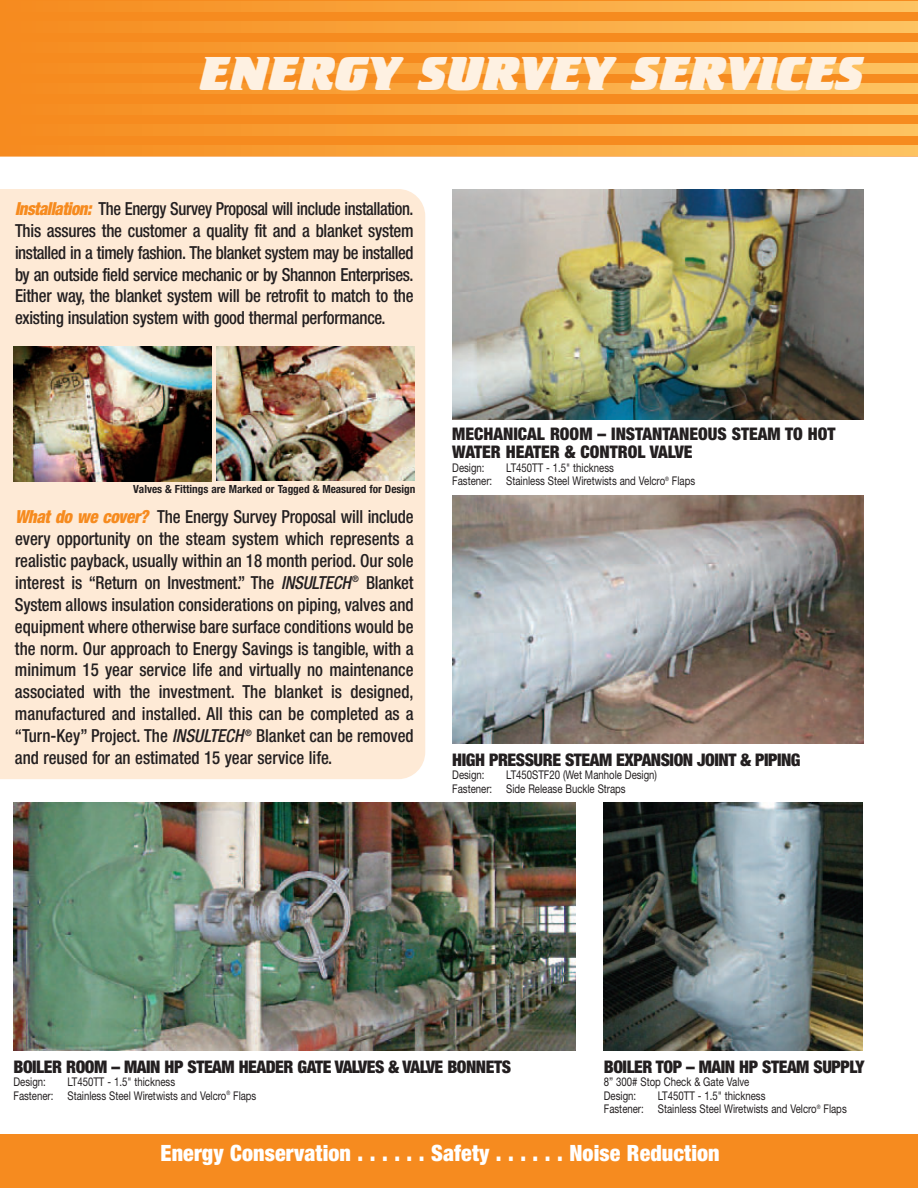
<style>
.page{position:relative;width:918px;height:1188px;background:#f68b1f}
.page>*{position:absolute;margin:0;border:0;box-sizing:border-box;transform-origin:0 0}
.t1{font:italic 800 45px "AT Crillee";letter-spacing:-.015em;color:#fef1e2;scale:1.08 1}
.t2{font:900 condensed 22.5px "Helvetica Neue LT Std";letter-spacing:.005em;color:#fff}
.t3{font:500 condensed 18px/21.9px "Helvetica Neue LT Std";letter-spacing:-.005em;color:#231f20;text-align:justify;scale:.94 1}
.t4{font:500 condensed 18px/21.9px "Helvetica Neue LT Std";letter-spacing:-.005em;color:#231f20;text-align:justify;scale:.92 1}
.t5{font:900 condensed 17.4px "Helvetica Neue LT Std";letter-spacing:-.025em;color:#231f20}
.t6{font:900 condensed 17.4px/18px "Helvetica Neue LT Std";color:#231f20}
.t7{font:12px/13.5px "Helvetica Neue LT Std";color:#231f20;scale:.8 1}
.t8{font:700 condensed 11.25px "Helvetica Neue LT Std";color:#231f20}
.s1{font-weight:900;font-style:italic;color:#f68b1f}
.s2{font-style:italic}
</style>
<div class="page">
<svg style="left:190px;top:1px;width:728px;height:11px;background:#faac45"></svg>
<svg style="left:190px;top:22px;width:728px;height:10px;background:#faac45"></svg>
<svg style="left:190px;top:42px;width:728px;height:11px;background:#faac45"></svg>
<svg style="left:190px;top:63px;width:728px;height:10px;background:#faac45"></svg>
<svg style="left:190px;top:84px;width:728px;height:10px;background:#faac45"></svg>
<svg style="left:190px;top:104px;width:728px;height:11px;background:#faac45"></svg>
<svg style="left:190px;top:125px;width:728px;height:10px;background:#faac45"></svg>
<svg style="left:190px;top:145px;width:728px;height:11px;background:#faac45"></svg>
<div style="left:0;top:157px;width:918px;height:221px;background:#fff"></div>
<div style="left:0;top:378px;width:918px;height:756px;background:#fff"></div>
<img style="left:604px;top:803px;width:259px;height:248px">
<div style="left:0;top:189px;width:425px;height:590px;background:#feead6"></div>
<img style="left:216px;top:347px;width:199px;height:134px">
<img style="left:14px;top:347px;width:198px;height:134px">
<img style="left:452px;top:496px;width:412px;height:248px">
<img style="left:452px;top:189px;width:412px;height:231px">
<img style="left:14px;top:803px;width:562px;height:248px">
<h1 class="t1" style="left:199px;top:57px;width:617px">ENERGY SURVEY SERVICES</h1>
<p class="t4" style="left:15px;top:199px;width:435px"><span class="s1">Installation:</span> The Energy Survey Proposal will include installation.<br>This assures the customer a quality fit and a blanket system installed in a timely fashion. The blanket system may be installed by an outside field service mechanic or by Shannon Enterprises.<br>Either way, the blanket system will be retrofit to match to the existing insulation system with good thermal performance.</p>
<p class="t8" style="left:133px;top:485px;width:284px">Valves &amp; Fittings are Marked or Tagged &amp; Measured for Design</p>
<p class="t3" style="left:15px;top:507px;width:426px"><span class="s1">What do we cover?</span> The Energy Survey Proposal will include every opportunity on the steam system which represents a realistic payback, usually within an 18 month period. Our sole interest is “Return on Investment.” The <span class="s2">INSULTECH</span> <sup>®</sup> Blanket System allows insulation considerations on piping, valves and equipment where otherwise bare surface conditions would be the norm. Our approach to Energy Savings is tangible, with a minimum 15 year service life and virtually no maintenance associated with the investment. The blanket is designed, manufactured and installed. All this can be completed as a “Turn-Key” Project. The <span class="s2">INSULTECH</span> <sup>®</sup> Blanket can be removed and reused for an estimated 15 year service life.</p>
<p class="t6" style="left:452px;top:427px;width:385px">MECHANICAL ROOM – INSTANTANEOUS STEAM TO HOT<br>WATER HEATER &amp; CONTROL VALVE</p>
<p class="t7" style="left:452px;top:462px;width:42px">Design:</p>
<p class="t7" style="left:452px;top:462px;width:305px;text-indent:54px">LT450TT - 1.5" thickness<br>Fastener: Stainless Steel Wiretwists and Velcro<sup>®</sup> Flaps</p>
<p class="t5" style="left:452px;top:753px;width:350px">HIGH PRESSURE STEAM EXPANSION JOINT &amp; PIPING</p>
<p class="t7" style="left:452px;top:769px;width:42px">Design:</p>
<p class="t7" style="left:452px;top:769px;width:258px;text-indent:54px">LT450STF20 (Wet Manhole Design)<br>Fastener: Side Release Buckle Straps</p>
<p class="t5" style="left:14px;top:1060px;width:499px">BOILER ROOM – MAIN HP STEAM HEADER GATE VALVES &amp; VALVE BONNETS</p>
<p class="t7" style="left:14px;top:1076px;width:42px">Design:</p>
<p class="t5" style="left:604px;top:1060px;width:262px">BOILER TOP – MAIN HP STEAM SUPPLY</p>
<p class="t7" style="left:604px;top:1076px;width:184px">8” 300# Stop Check &amp; Gate Valve<br>Design:</p>
<p class="t7" style="left:14px;top:1076px;width:305px;text-indent:54px">LT450TT - 1.5" thickness<br>Fastener: Stainless Steel Wiretwists and Velcro<sup>®</sup> Flaps</p>
<p class="t7" style="left:604px;top:1090px;width:305px;text-indent:54px">LT450TT - 1.5" thickness<br>Fastener: Stainless Steel Wiretwists and Velcro<sup>®</sup> Flaps</p>
<p class="t2" style="left:161px;top:1144px;width:561px">Energy Conservation . . . . . . Safety . . . . . . Noise Reduction</p>
</div>
